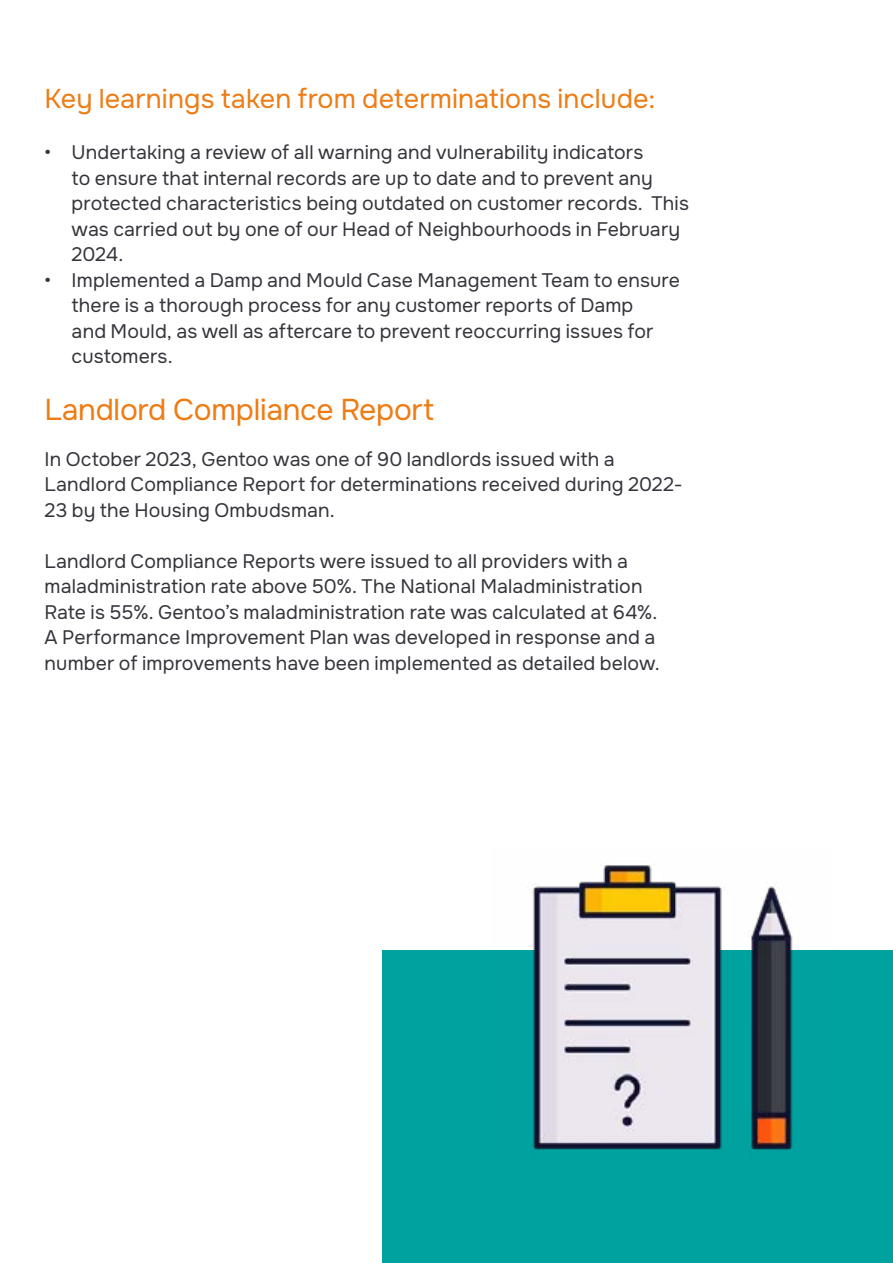
<style>
.page{position:relative;width:893px;height:1263px;background:#fff}
.page>*{position:absolute;margin:0;border:0;box-sizing:border-box;transform-origin:0 0}
.t1{font:700 30px "Onest";letter-spacing:-.01em;color:#ef7b13}
.t2{font:700 27px "Onest";letter-spacing:.005em;color:#ef7b13}
.t3{font:19.5px/25.5px "Onest";letter-spacing:.005em;color:#37353c}
</style>
<div class="page">
<div style="left:383px;top:950px;width:510px;height:313px;background:#00a2a0"></div>
<img style="left:532px;top:865px;width:261px;height:285px">
<h2 class="t2" style="left:45px;top:82px;width:612px">Key learnings taken from determinations include:</h2>
<p class="t3" style="left:72px;top:140px;width:619px;text-indent:-27px">• Undertaking a review of all warning and vulnerability indicators<br>to ensure that internal records are up to date and to prevent any protected characteristics being outdated on customer records. This was carried out by one of our Head of Neighbourhoods in February 2024.</p>
<p class="t3" style="left:72px;top:268px;width:610px;text-indent:-27px">• Implemented a Damp and Mould Case Management Team to ensure there is a thorough process for any customer reports of Damp<br>and Mould, as well as aftercare to prevent reoccurring issues for customers.</p>
<h1 class="t1" style="left:45px;top:391px;width:391px">Landlord Compliance Report</h1>
<p class="t3" style="left:45px;top:446px;width:639px">In October 2023, Gentoo was one of 90 landlords issued with a<br>Landlord Compliance Report for determinations received during 2022-<br>23 by the Housing Ombudsman.</p>
<p class="t3" style="left:45px;top:548px;width:617px">Landlord Compliance Reports were issued to all providers with a maladministration rate above 50%. The National Maladministration Rate is 55%. Gentoo’s maladministration rate was calculated at 64%.<br>A Performance Improvement Plan was developed in response and a number of improvements have been implemented as detailed below.</p>
</div>
